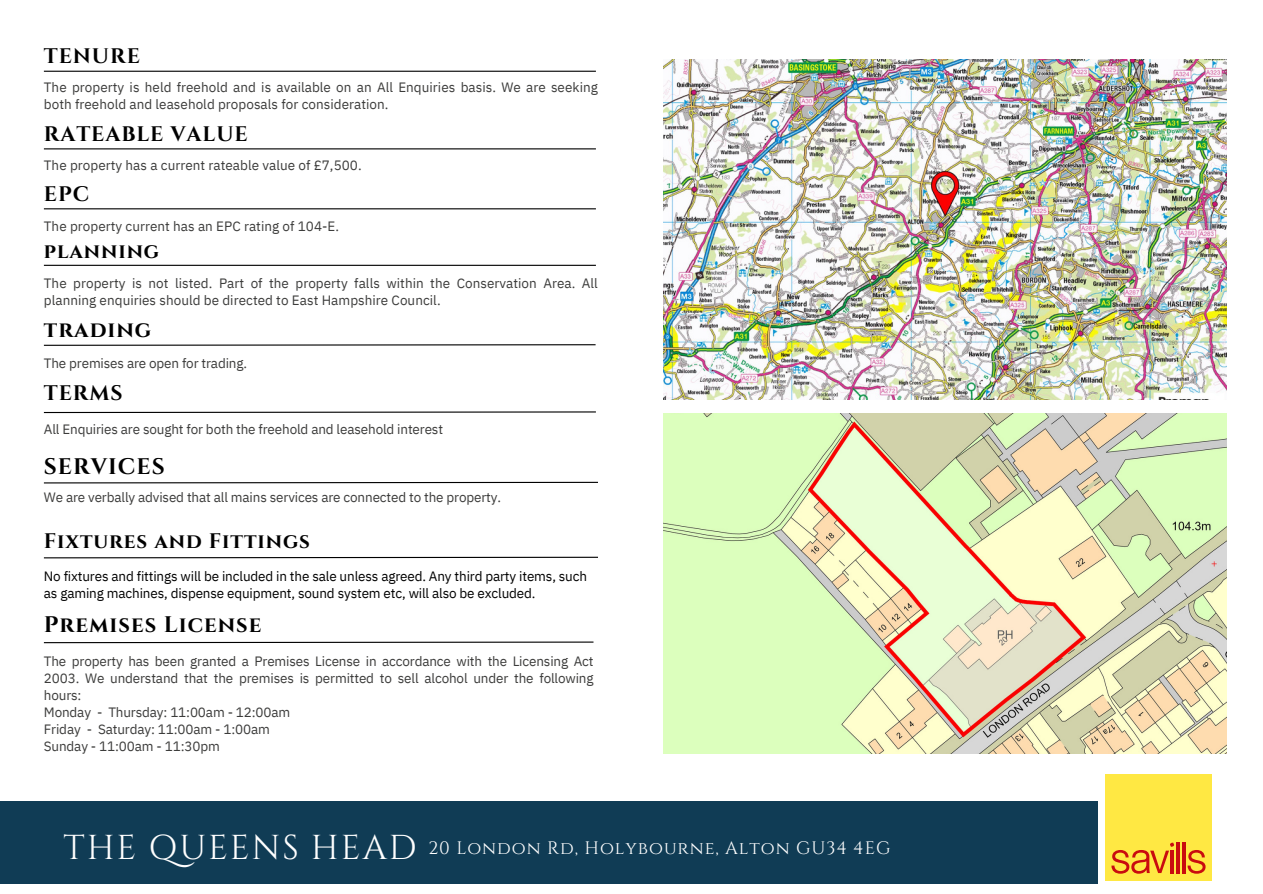
<style>
.page{position:relative;width:1263px;height:894px;background:#fff}
.page>*{position:absolute;margin:0;border:0;box-sizing:border-box;transform-origin:0 0}
.t1{font:34.5px "Cinzel";letter-spacing:.05em;color:#fff}
.t2{font:700 22.5px "Cinzel";letter-spacing:.045em;color:#000}
.t3{font:700 21px "Cinzel";letter-spacing:.045em;color:#000}
.t4{font:18px "Cinzel";letter-spacing:.05em;color:#fff}
.t5{font:13.5px/16.8px "IBM Plex Sans";letter-spacing:.005em;color:#3c3c3b}
.t6{font:13.5px/16.8px "IBM Plex Sans";letter-spacing:-.01em;color:#000}
</style>
<div class="page">
<div style="left:0;top:800px;width:1098px;height:83px;background:#103c55"></div>
<div style="left:1105px;top:774px;width:106px;height:106px;background:#ffe843"></div>
<svg style="left:1111px;top:842px;width:63px;height:31px"></svg>
<hr style="left:1170px;top:850px;width:4px;height:22px;background:#c90c0f">
<hr style="left:1177px;top:841px;width:3px;height:31px;background:#c90c0f">
<hr style="left:1183px;top:841px;width:3px;height:31px;background:#c90c0f">
<svg style="left:1188px;top:850px;width:17px;height:23px"></svg>
<hr style="left:44px;top:71px;width:552px;height:1px;background:#000">
<hr style="left:44px;top:148px;width:552px;height:1px;background:#000">
<hr style="left:44px;top:208px;width:552px;height:1px;background:#000">
<hr style="left:44px;top:265px;width:552px;height:1px;background:#000">
<svg style="left:43px;top:344px;width:553px;height:2px"></svg>
<svg style="left:43px;top:411px;width:553px;height:2px"></svg>
<img style="left:663px;top:60px;width:563px;height:339px">
<img style="left:663px;top:413px;width:563px;height:339px">
<svg style="left:43px;top:481px;width:555px;height:3px"></svg>
<svg style="left:43px;top:556px;width:555px;height:3px"></svg>
<svg style="left:43px;top:641px;width:551px;height:2px"></svg>
<p class="t3" style="left:44px;top:43px;width:98px">TENURE</p>
<p class="t5" style="left:44px;top:79px;width:555px">The property is held freehold and is available on an All Enquiries basis. We are seeking both freehold and leasehold proposals for consideration.</p>
<p class="t3" style="left:44px;top:121px;width:205px">RATEABLE VALUE</p>
<p class="t5" style="left:44px;top:157px;width:319px">The property has a current rateable value of £7,500.</p>
<p class="t3" style="left:44px;top:181px;width:47px">EPC</p>
<p class="t5" style="left:44px;top:218px;width:297px">The property current has an EPC rating of 104-E.</p>
<p class="t3" style="left:44px;top:237px;width:117px">planning</p>
<p class="t5" style="left:44px;top:274px;width:555px">The property is not listed. Part of the property falls within the Conservation Area. All planning enquiries should be directed to East Hampshire Council.</p>
<p class="t2" style="left:44px;top:315px;width:109px">trading</p>
<p class="t5" style="left:44px;top:354px;width:205px">The premises are open for trading.</p>
<p class="t3" style="left:44px;top:379px;width:80px">TERMS</p>
<p class="t5" style="left:44px;top:420px;width:401px">All Enquiries are sought for both the freehold and leasehold interest</p>
<p class="t2" style="left:44px;top:452px;width:122px">SERVICES</p>
<p class="t5" style="left:44px;top:488px;width:459px">We are verbally advised that all mains services are connected to the property.</p>
<p class="t3" style="left:44px;top:527px;width:268px">Fixtures and Fittings</p>
<p class="t6" style="left:44px;top:567px;width:545px">No fixtures and fittings will be included in the sale unless agreed. Any third party items, such as gaming machines, dispense equipment, sound system etc, will also be excluded.</p>
<p class="t2" style="left:44px;top:610px;width:219px">Premises License</p>
<p class="t5" style="left:44px;top:652px;width:551px;text-align:justify">The property has been granted a Premises License in accordance with the Licensing Act 2003. We understand that the premises is permitted to sell alcohol under the following hours:</p>
<p class="t5" style="left:44px;top:703px;width:248px">Monday - Thursday: 11:00am - 12:00am</p>
<p class="t5" style="left:44px;top:720px;width:228px">Friday - Saturday: 11:00am - 1:00am</p>
<p class="t5" style="left:44px;top:737px;width:177px">Sunday - 11:00am - 11:30pm</p>
<p class="t1" style="left:64px;top:825px;width:354px">THE QUEENS HEAD</p>
<p class="t4" style="left:428px;top:836px;width:463px">20 London Rd, Holybourne, Alton GU34 4EG</p>
</div>
